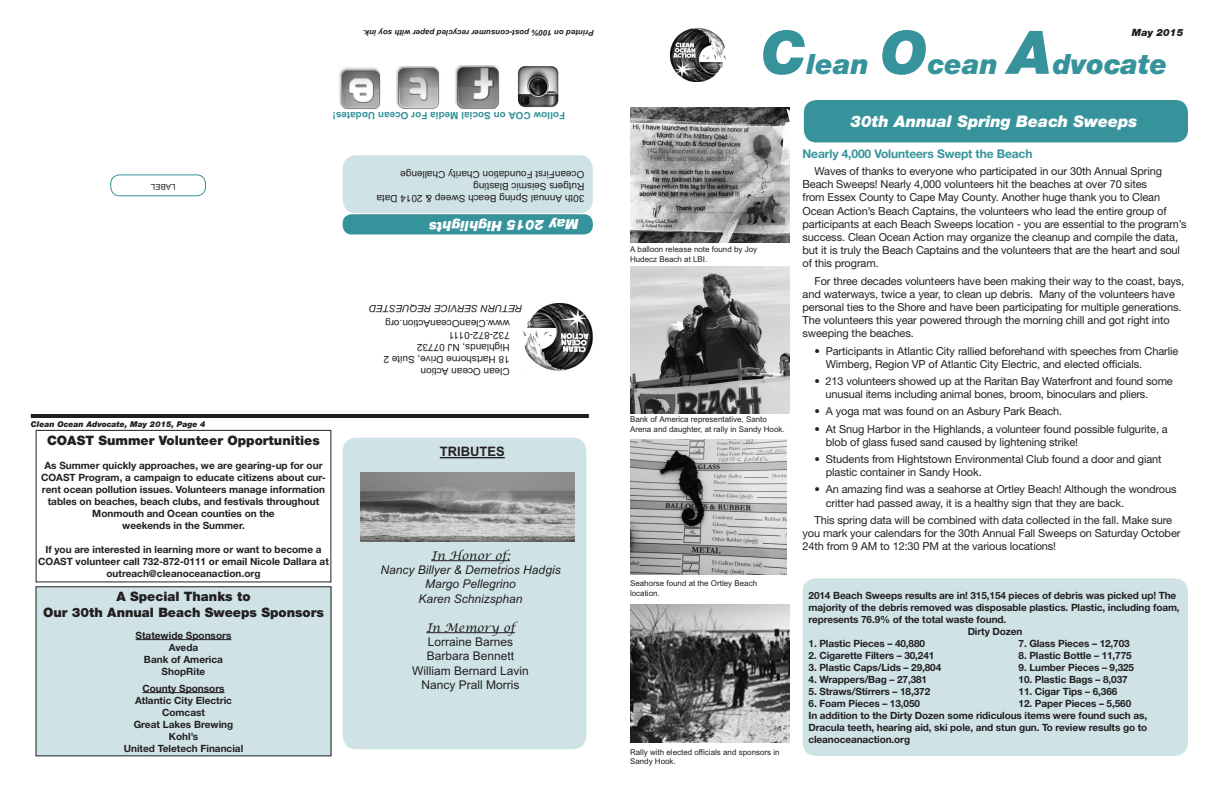
<style>
.page{position:relative;width:1224px;height:792px;background:#fff}
.page>*{position:absolute;margin:0;border:0;box-sizing:border-box;transform-origin:0 0}
.t1{font:italic 900 28px "Helvetica Neue";color:#37939b}
.t2{font:italic 900 16px "Helvetica Neue";color:#fff}
.t3{font:italic 900 14px "Helvetica Neue";color:#fff}
.t4{font:900 13px/15.6px "Helvetica Neue";color:#231f20;text-align:center}
.t5{font:700 13px "Arial";color:#231f20}
.t6{font:12px/14.4px "Arial";color:#231f20;text-align:center}
.t7{font:italic 12px/14.4px "Arial";color:#231f20;text-align:center}
.t8{font:700 12px "Helvetica Neue";letter-spacing:-.01em;color:#37939b}
.t9{font:italic 12px "Lucida Calligraphy";color:#231f20}
.t10{font:11px/13.2px "Helvetica Neue";letter-spacing:-.01em;color:#231f20}
.t11{font:700 10px/12px "Helvetica Neue";letter-spacing:-.01em;color:#231f20;text-align:center}
.t12{font:10px/12px "Arial";color:#231f20}
.t13{font:700 10px "Arial";color:#37939b}
.t14{font:italic 10px "Arial";color:#231f20}
.t15{font:italic 900 10px "Helvetica Neue";color:#231f20}
.t16{font:8px/9.6px "Arial";color:#231f20}
.t17{font:italic 700 8px "Arial";color:#231f20}
.t18{font:italic 900 8px "Helvetica Neue";color:#231f20}
.s1{font-size:60px}
</style>
<div class="page">
<div style="left:803px;top:578px;width:385px;height:178px;background:#cfe3e6;border-radius:14px"></div>
<div style="left:343px;top:214px;width:250px;height:20px;background:#37939b;border-radius:9px"></div>
<div style="left:343px;top:155px;width:250px;height:58px;background:#cfe3e6;border-radius:14px"></div>
<img style="left:523px;top:303px;width:70px;height:68px">
<hr style="left:31px;top:414px;width:558px;height:4px;background:#231f20">
<div style="left:804px;top:100px;width:384px;height:42px;background:#37939b;border-radius:12px"></div>
<div style="left:110px;top:174px;width:96px;height:22px;border:1px solid #37939b;border-radius:9px"></div>
<div style="left:343px;top:438px;width:243px;height:311px;background:#cfe3e6;border-radius:14px"></div>
<hr style="left:440px;top:457px;width:65px;height:1px;background:#231f20">
<img style="left:361px;top:472px;width:214px;height:69px">
<img style="left:669px;top:28px;width:57px;height:54px">
<img style="left:339px;top:67px;width:42px;height:42px">
<img style="left:455px;top:66px;width:45px;height:43px">
<img style="left:396px;top:66px;width:44px;height:43px">
<img style="left:518px;top:66px;width:40px;height:42px">
<hr style="left:431px;top:560px;width:79px;height:1px;background:#231f20">
<hr style="left:426px;top:632px;width:89px;height:1px;background:#231f20">
<div style="left:36px;top:430px;width:295px;height:152px;border:1px solid #231f20"></div>
<img style="left:630px;top:108px;width:159px;height:135px">
<img style="left:630px;top:439px;width:157px;height:136px">
<img style="left:630px;top:604px;width:159px;height:139px">
<div style="left:36px;top:587px;width:295px;height:169px;background:#cfe3e6"></div>
<hr style="left:136px;top:639px;width:95px;height:1px;background:#231f20">
<hr style="left:142px;top:692px;width:83px;height:1px;background:#231f20">
<img style="left:630px;top:266px;width:159px;height:148px">
<p class="t17" style="left:594px;top:38px;width:233px;rotate:-180deg">Printed on 100% post-consumer recycled paper with soy ink.</p>
<p class="t16" style="left:176px;top:191px;width:26px;rotate:-180deg">LABEL</p>
<p class="t18" style="left:31px;top:419px;width:176px">Clean Ocean Advocate, May 2015, Page 4</p>
<p class="t13" style="left:565px;top:121px;width:234px;rotate:-180deg">Follow COA on Social Media For Ocean Updates!</p>
<p class="t12" style="left:584px;top:205px;width:209px;rotate:-180deg">30th Annual Spring Beach Sweep &amp; 2014 Data<br>Rutgers Seismic Blasting<br>OceanFirst Foundation Charity Challenge</p>
<p class="t3" style="left:579px;top:233px;width:151px;rotate:179deg">May 2015 Highlights</p>
<p class="t14" style="left:523px;top:314px;width:155px;rotate:-180deg">RETURN SERVICE REQUESTED</p>
<p class="t12" style="left:510px;top:377px;width:128px;rotate:-180deg">Clean Ocean Action<br>18 Hartshorne Drive, Suite 2<br>Highlands, NJ 07732<br>732-872-0111 www.CleanOceanAction.org</p>
<p class="t4" style="left:47px;top:433px;width:274px">COAST Summer Volunteer Opportunities</p>
<p class="t11" style="left:41px;top:459px;width:286px">As Summer quickly approaches, we are gearing-up for our COAST Program, a campaign to educate citizens about cur&shy;rent ocean pollution issues. Volunteers manage information tables on beaches, beach clubs, and festivals throughout Monmouth and Ocean counties on the<br>weekends in the Summer.</p>
<p class="t11" style="left:38px;top:543px;width:292px">If you are interested in learning more or want to become a<br>COAST volunteer call 732-872-0111 or email Nicole Dallara at outreach@cleanoceanaction.org</p>
<p class="t4" style="left:43px;top:589px;width:283px">A Special Thanks to<br>Our 30th Annual Beach Sweeps Sponsors</p>
<p class="t11" style="left:136px;top:629px;width:97px">Statewide Sponsors<br>Aveda<br>Bank of America<br>ShopRite</p>
<p class="t11" style="left:124px;top:682px;width:121px">County Sponsors<br>Atlantic City Electric<br>Comcast<br>Great Lakes Brewing<br>Kohl’s<br>United Teletech Financial</p>
<p class="t5" style="left:440px;top:445px;width:66px">TRIBUTES</p>
<p class="t9" style="left:431px;top:548px;width:80px">In Honor of:</p>
<p class="t7" style="left:381px;top:563px;width:182px">Nancy Billyer &amp; Demetrios Hadgis<br>Margo Pellegrino<br>Karen Schnizsphan</p>
<p class="t9" style="left:426px;top:620px;width:90px">In Memory of</p>
<p class="t6" style="left:412px;top:635px;width:118px">Lorraine Barnes<br>Barbara Bennett<br>William Bernard Lavin<br>Nancy Prall Morris</p>
<p class="t15" style="left:1132px;top:26px;width:53px">May 2015</p>
<h1 class="t1" style="left:761px;top:47px;width:408px"><span class="s1">C</span>lean <span class="s1">O</span>cean <span class="s1">A</span>dvocate</h1>
<p class="t16" style="left:630px;top:245px;width:129px">A balloon release note found by Joy<br>Hudecz Beach at LBI.</p>
<p class="t16" style="left:630px;top:414px;width:156px">Bank of America representative, Santo<br>Arena and daughter, at rally in Sandy Hook.</p>
<p class="t16" style="left:630px;top:578px;width:129px">Seahorse found at the Ortley Beach location.</p>
<p class="t16" style="left:630px;top:747px;width:151px">Rally with elected officials and sponsors in<br>Sandy Hook.</p>
<h2 class="t2" style="left:851px;top:111px;width:288px">30th Annual Spring Beach Sweeps</h2>
<p class="t8" style="left:803px;top:146px;width:231px">Nearly 4,000 Volunteers Swept the Beach</p>
<p class="t10" style="left:803px;top:164px;width:386px;text-indent:12px">Waves of thanks to everyone who participated in our 30th Annual Spring Beach Sweeps! Nearly 4,000 volunteers hit the beaches at over 70 sites<br>from Essex County to Cape May County. Another huge thank you to Clean Ocean Action’s Beach Captains, the volunteers who lead the entire group of participants at each Beach Sweeps location - you are essential to the program’s success. Clean Ocean Action may organize the cleanup and compile the data, but it is truly the Beach Captains and the volunteers that are the heart and soul of this program.</p>
<p class="t10" style="left:803px;top:274px;width:383px;text-indent:12px">For three decades volunteers have been making their way to the coast, bays, and waterways, twice a year, to clean up debris. Many of the volunteers have personal ties to the Shore and have been participating for multiple generations.<br>The volunteers this year powered through the morning chill and got right into sweeping the beaches.</p>
<p class="t10" style="left:826px;top:344px;width:354px;text-indent:-11px">• Participants in Atlantic City rallied beforehand with speeches from Charlie<br>Wimberg, Region VP of Atlantic City Electric, and elected officials.</p>
<p class="t10" style="left:826px;top:374px;width:349px;text-indent:-11px">• 213 volunteers showed up at the Raritan Bay Waterfront and found some unusual items including animal bones, broom, binoculars and pliers.</p>
<p class="t10" style="left:815px;top:405px;width:249px">• A yoga mat was found on an Asbury Park Beach.</p>
<p class="t10" style="left:826px;top:422px;width:344px;text-indent:-11px">• At Snug Harbor in the Highlands, a volunteer found possible fulgurite, a blob of glass fused sand caused by lightening strike!</p>
<p class="t10" style="left:826px;top:452px;width:337px;text-indent:-11px">• Students from Hightstown Environmental Club found a door and giant plastic container in Sandy Hook.</p>
<p class="t10" style="left:826px;top:483px;width:352px;text-indent:-11px">• An amazing find was a seahorse at Ortley Beach! Although the wondrous critter had passed away, it is a healthy sign that they are back.</p>
<p class="t10" style="left:803px;top:513px;width:379px;text-indent:12px">This spring data will be combined with data collected in the fall. Make sure you mark your calendars for the 30th Annual Fall Sweeps on Saturday October<br>24th from 9 AM to 12:30 PM at the various locations!</p>
<p class="t11" style="left:809px;top:589px;width:369px">2014 Beach Sweeps results are in! 315,154 pieces of debris was picked up! The</p>
<p class="t11" style="left:809px;top:601px;width:373px">majority of the debris removed was disposable plastics. Plastic, including foam,</p>
<p class="t11" style="left:809px;top:613px;width:199px">represents 76.9% of the total waste found.</p>
<p class="t11" style="left:968px;top:625px;width:56px">Dirty Dozen</p>
<p class="t11" style="left:809px;top:637px;width:118px">1. Plastic Pieces – 40,880</p>
<p class="t11" style="left:1019px;top:637px;width:113px">7. Glass Pieces – 12,703</p>
<p class="t11" style="left:809px;top:649px;width:127px">2. Cigarette Filters – 30,241</p>
<p class="t11" style="left:1019px;top:649px;width:115px">8. Plastic Bottle – 11,775</p>
<p class="t11" style="left:809px;top:661px;width:134px">3. Plastic Caps/Lids – 29,804</p>
<p class="t11" style="left:1019px;top:661px;width:117px">9. Lumber Pieces – 9,325</p>
<p class="t11" style="left:809px;top:673px;width:120px">4. Wrappers/Bag – 27,381</p>
<p class="t11" style="left:1019px;top:673px;width:111px">10. Plastic Bags – 8,037</p>
<p class="t11" style="left:809px;top:685px;width:123px">5. Straws/Stirrers – 18,372</p>
<p class="t11" style="left:1019px;top:685px;width:100px">11. Cigar Tips – 6,366</p>
<p class="t11" style="left:809px;top:697px;width:113px">6. Foam Pieces – 13,050</p>
<p class="t11" style="left:809px;top:697px;width:340px;text-align:left;text-indent:210px">12. Paper Pieces – 5,560<br>In addition to the Dirty Dozen some ridiculous items were found such as, Dracula teeth, hearing aid, ski pole, and stun gun. To review results go to cleanoceanaction.org</p>
</div>
